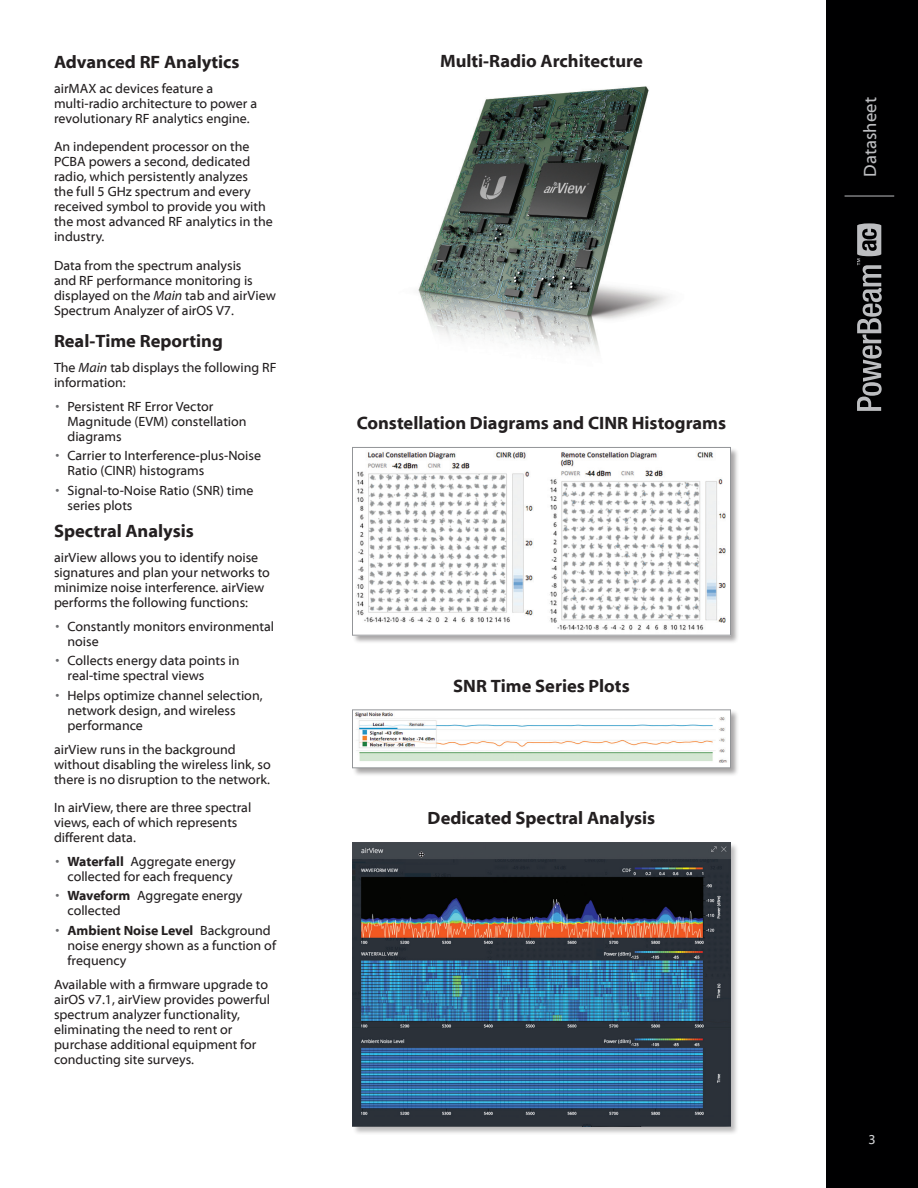
<style>
.page{position:relative;width:918px;height:1188px;background:#fff}
.page>*{position:absolute;margin:0;border:0;box-sizing:border-box;transform-origin:0 0}
.t1{font:700 18px "Myriad Web Pro";color:#231f20}
.t2{font:18px "Myriad Web Pro";color:#bcbdc0}
.t3{font:13.5px/15px "Myriad Web Pro";color:#231f20}
.t4{font:13.5px "Myriad Web Pro";color:#d1d2d4}
.s1{font-style:italic}
.s2{color:#6c6d70}
.s3{font-weight:700}
</style>
<div class="page">
<div style="left:826px;top:0;width:92px;height:1188px;background:#000001"></div>
<hr style="left:845px;top:196px;width:49px;height:1px;background:#bcbdc0">
<svg style="left:857px;top:223px;width:25px;height:188px"></svg>
<div style="left:352px;top:709px;width:388px;height:68px;background:#231f20;opacity:.4"></div>
<img style="left:354px;top:712px;width:375px;height:54px">
<div style="left:352px;top:710px;width:379px;height:58px;border:1px solid #939598"></div>
<div style="left:353px;top:843px;width:386px;height:292px;background:#231f20;opacity:.3"></div>
<img style="left:352px;top:843px;width:378px;height:283px">
<div style="left:352px;top:447px;width:388px;height:197px;background:#231f20;opacity:.4"></div>
<img style="left:354px;top:449px;width:375px;height:184px">
<div style="left:352px;top:447px;width:379px;height:188px;border:1px solid #939598"></div>
<img style="left:418px;top:86px;width:251px;height:266px">
<h1 class="t1" style="left:54px;top:52px;width:187px">Advanced RF Analytics</h1>
<p class="t3" style="left:54px;top:81px;width:205px">airMAX ac devices feature a multi‑radio architecture to power a revolutionary RF analytics engine.</p>
<p class="t3" style="left:54px;top:140px;width:220px">An independent processor on the<br>PCBA powers a second, dedicated radio, which persistently analyzes<br>the full 5 GHz spectrum and every received symbol to provide you with the most advanced RF analytics in the industry.</p>
<p class="t3" style="left:54px;top:258px;width:224px">Data from the spectrum analysis<br>and RF performance monitoring is displayed on the <span class="s1">Main</span> tab and airView Spectrum Analyzer of airOS V7.</p>
<h1 class="t1" style="left:54px;top:331px;width:170px">Real-Time Reporting</h1>
<p class="t3" style="left:54px;top:360px;width:224px">The <span class="s1">Main</span> tab displays the following RF information:</p>
<p class="t3" style="left:68px;top:399px;width:181px;text-indent:-12px"><span class="s2">•</span> Persistent RF Error Vector<br>Magnitude (EVM) constellation diagrams</p>
<p class="t3" style="left:68px;top:449px;width:195px;text-indent:-12px"><span class="s2">•</span> Carrier to Interference-plus-Noise<br>Ratio (CINR) histograms</p>
<p class="t3" style="left:68px;top:483px;width:187px;text-indent:-12px"><span class="s2">•</span> Signal-to-Noise Ratio (SNR) time series plots</p>
<h1 class="t1" style="left:54px;top:521px;width:141px">Spectral Analysis</h1>
<p class="t3" style="left:54px;top:550px;width:217px">airView allows you to identify noise signatures and plan your networks to minimize noise interference. airView performs the following functions:</p>
<p class="t3" style="left:68px;top:619px;width:208px;text-indent:-12px"><span class="s2">•</span> Constantly monitors environmental noise</p>
<p class="t3" style="left:68px;top:654px;width:174px;text-indent:-12px"><span class="s2">•</span> Collects energy data points in real‑time spectral views</p>
<p class="t3" style="left:68px;top:688px;width:197px;text-indent:-12px"><span class="s2">•</span> Helps optimize channel selection, network design, and wireless performance</p>
<p class="t3" style="left:54px;top:742px;width:218px">airView runs in the background without disabling the wireless link, so there is no disruption to the network.</p>
<p class="t3" style="left:54px;top:800px;width:199px">In airView, there are three spectral views, each of which represents different data.</p>
<p class="t3" style="left:55px;top:854px;width:182px;text-align:right"><span class="s2">•</span> <span class="s3">Waterfall</span> Aggregate energy collected for each frequency</p>
<p class="t3" style="left:68px;top:889px;width:176px;text-indent:-12px"><span class="s2">•</span> <span class="s3">Waveform</span> Aggregate energy collected</p>
<p class="t3" style="left:68px;top:923px;width:210px;text-indent:-12px"><span class="s2">•</span> <span class="s3">Ambient Noise Level</span> Background noise energy shown as a function of frequency</p>
<p class="t3" style="left:54px;top:977px;width:218px">Available with a firmware upgrade to airOS v7.1, airView provides powerful spectrum analyzer functionality, eliminating the need to rent or purchase additional equipment for conducting site surveys.</p>
<h1 class="t1" style="left:440px;top:51px;width:204px">Multi-Radio Architecture</h1>
<h1 class="t1" style="left:357px;top:413px;width:371px">Constellation Diagrams and CINR Histograms</h1>
<h1 class="t1" style="left:453px;top:676px;width:178px">SNR Time Series Plots</h1>
<h1 class="t1" style="left:428px;top:809px;width:229px">Dedicated Spectral Analysis</h1>
<h1 class="t2" style="left:861px;top:177px;width:81px;rotate:-90deg">Datasheet</h1>
<p class="t4" style="left:869px;top:1132px;width:9px">3</p>
</div>
